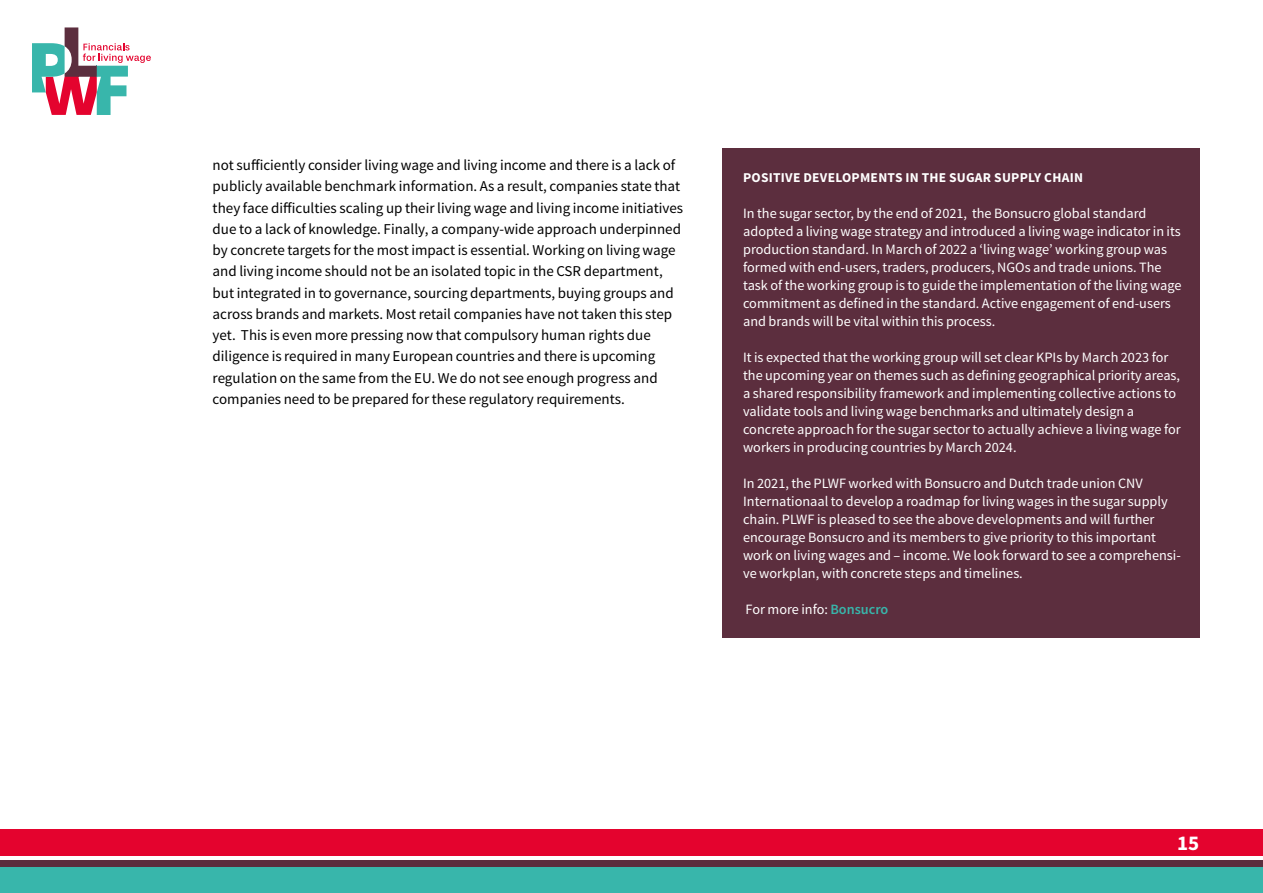
<style>
.page{position:relative;width:1263px;height:893px;background:#fff}
.page>*{position:absolute;margin:0;border:0;box-sizing:border-box;transform-origin:0 0}
.t1{font:700 21px "Source Sans Pro";color:#fff}
.brood{font:15px/21.3px "Source Sans Pro";color:#000}
.kader{font:14.25px/18px "Source Sans Pro";color:#fff}
.Kaderkop{font:700 13.5px "Source Sans Pro";letter-spacing:.02em;color:#fff}
.s1{font-weight:600;color:#38b6ab}
</style>
<div class="page">
<div style="left:0;top:829px;width:1263px;height:27px;background:#e4032e"></div>
<div style="left:0;top:866px;width:1263px;height:27px;background:#38b6ab"></div>
<div style="left:0;top:860px;width:1263px;height:6px;background:#5b2e3e"></div>
<svg style="left:32px;top:27px;width:119px;height:88px"></svg>
<div style="left:722px;top:149px;width:477px;height:489px;background:#5c2e3e"></div>
<p class="brood" style="left:213px;top:155px;width:472px">not sufficiently consider living wage and living income and there is a lack of publicly available benchmark information. As a result, companies state that they face difficulties scaling up their living wage and living income initiatives due to a lack of knowledge. Finally, a company-wide approach underpinned by concrete targets for the most impact is essential. Working on living wage and living income should not be an isolated topic in the CSR department, but integrated in to governance, sourcing departments, buying groups and across brands and markets. Most retail companies have not taken this step yet. This is even more pressing now that compulsory human rights due diligence is required in many European countries and there is upcoming regulation on the same from the EU. We do not see enough progress and companies need to be prepared for these regulatory requirements.</p>
<p class="Kaderkop" style="left:743px;top:169px;width:341px">POSITIVE DEVELOPMENTS IN THE SUGAR SUPPLY CHAIN</p>
<p class="kader" style="left:743px;top:205px;width:440px">In the sugar sector, by the end of 2021, the Bonsucro global standard adopted a living wage strategy and introduced a living wage indicator in its production standard. In March of 2022 a ‘living wage’ working group was formed with end-users, traders, producers, NGOs and trade unions. The task of the working group is to guide the implementation of the living wage commitment as defined in the standard. Active engagement of end-users and brands will be vital within this process.</p>
<p class="kader" style="left:743px;top:349px;width:439px">It is expected that the working group will set clear KPIs by March 2023 for the upcoming year on themes such as defining geographical priority areas, a shared responsibility framework and implementing collective actions to validate tools and living wage benchmarks and ultimately design a concrete approach for the sugar sector to actually achieve a living wage for workers in producing countries by March 2024.</p>
<p class="kader" style="left:743px;top:475px;width:439px">In 2021, the PLWF worked with Bonsucro and Dutch trade union CNV Internationaal to develop a roadmap for living wages in the sugar supply chain. PLWF is pleased to see the above developments and will further encourage Bonsucro and its members to give priority to this important work on living wages and – income. We look forward to see a comprehensi&shy;ve workplan, with concrete steps and timelines.</p>
<p class="kader" style="left:745px;top:601px;width:144px">For more info: <span class="s1">Bonsucro</span></p>
<h1 class="t1" style="left:1177px;top:830px;width:24px">15</h1>
</div>
